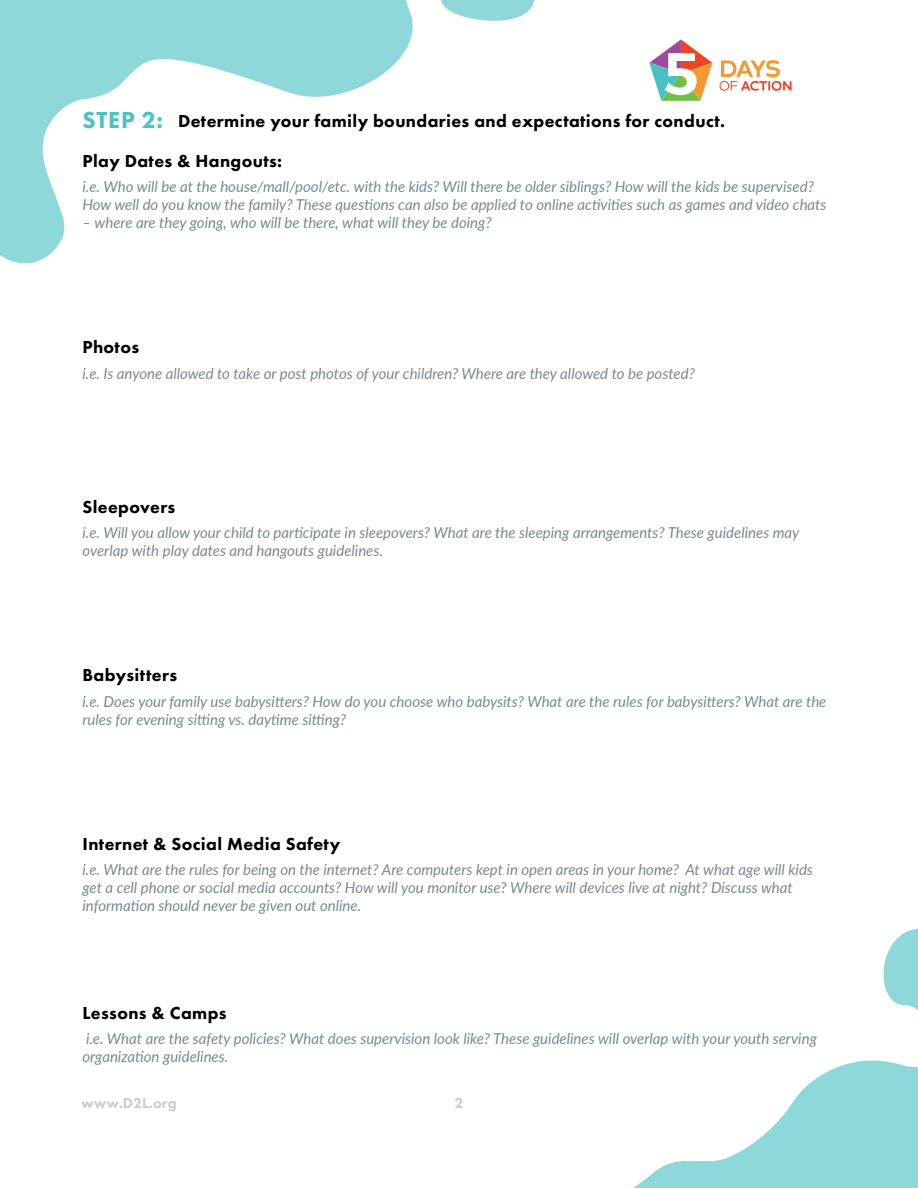
<style>
.page{position:relative;width:918px;height:1188px;background:#fff}
.page>*{position:absolute;margin:0;border:0;box-sizing:border-box;transform-origin:0 0}
.Heading_3{font:800 24px "Futura PT";color:#4bc2c4}
.Heading_3-2{font:800 18px "Futura PT";letter-spacing:.02em;color:#000}
.Paragraph{font:italic 15px/18px "Lato";color:#7c888e}
.t1{font:800 15px "Futura PT";color:#959ca1}
</style>
<div class="page">
<svg style="left:0;top:0;width:535px;height:264px"></svg>
<svg style="left:720px;top:60px;width:72px;height:31px"></svg>
<svg style="left:649px;top:39px;width:63px;height:62px"></svg>
<svg style="left:633px;top:928px;width:285px;height:260px"></svg>
<p class="Heading_3" style="left:83px;top:105px;width:82px">STEP 2:</p>
<p class="Heading_3-2" style="left:178px;top:110px;width:549px">Determine your family boundaries and expectations for conduct.</p>
<p class="Heading_3-2" style="left:82px;top:150px;width:201px">Play Dates &amp; Hangouts:</p>
<p class="Paragraph" style="left:82px;top:177px;width:746px">i.e. Who will be at the house/mall/pool/etc. with the kids? Will there be older siblings? How will the kids be supervised?<br>How well do you know the family? These questions can also be applied to online activities such as games and video chats</p>
<p class="Paragraph" style="left:82px;top:213px;width:411px">– where are they going, who will be there, what will they be doing?</p>
<p class="Heading_3-2" style="left:82px;top:336px;width:58px">Photos</p>
<p class="Paragraph" style="left:82px;top:363px;width:614px">i.e. Is anyone allowed to take or post photos of your children? Where are they allowed to be posted?</p>
<p class="Heading_3-2" style="left:82px;top:496px;width:94px">Sleepovers</p>
<p class="Paragraph" style="left:82px;top:523px;width:718px">i.e. Will you allow your child to participate in sleepovers? What are the sleeping arrangements? These guidelines may overlap with play dates and hangouts guidelines.</p>
<p class="Heading_3-2" style="left:82px;top:664px;width:96px">Babysitters</p>
<p class="Paragraph" style="left:82px;top:692px;width:745px">i.e. Does your family use babysitters? How do you choose who babysits? What are the rules for babysitters? What are the rules for evening sitting vs. daytime sitting?</p>
<p class="Heading_3-2" style="left:82px;top:833px;width:259px">Internet &amp; Social Media Safety</p>
<p class="Paragraph" style="left:82px;top:860px;width:732px">i.e. What are the rules for being on the internet? Are computers kept in open areas in your home? At what age will kids get a cell phone or social media accounts? How will you monitor use? Where will devices live at night? Discuss what information should never be given out online.</p>
<p class="Heading_3-2" style="left:82px;top:1002px;width:146px">Lessons &amp; Camps</p>
<p class="Paragraph" style="left:82px;top:1029px;width:736px">i.e. What are the safety policies? What does supervision look like? These guidelines will overlap with your youth serving organization guidelines.</p>
<p class="t1" style="left:81px;top:1093px;width:97px">www.D2L.org</p>
<p class="t1" style="left:454px;top:1093px;width:10px">2</p>
</div>
